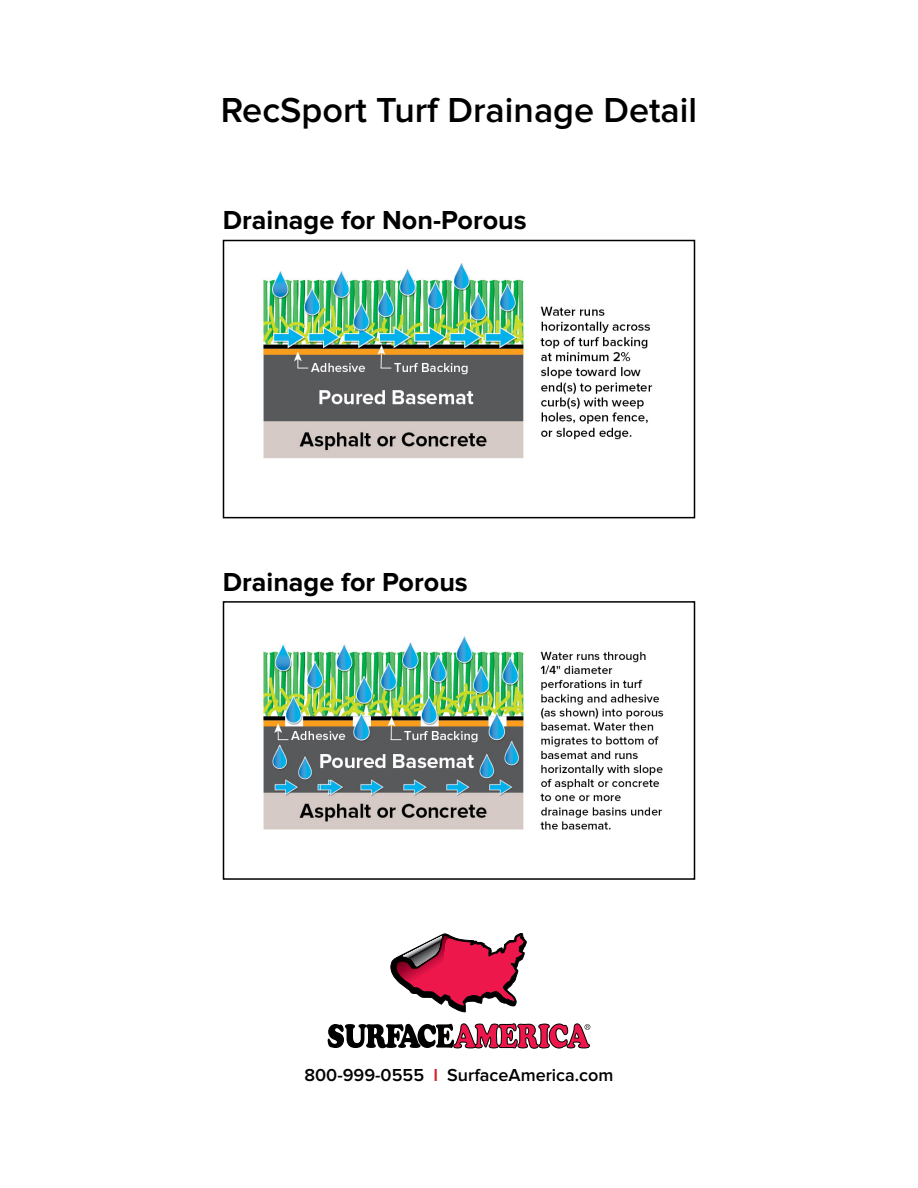
<style>
.page{position:relative;width:918px;height:1188px;background:#fff}
.page>*{position:absolute;margin:0;border:0;box-sizing:border-box;transform-origin:0 0}
.t1{font:600 36px "Proxima Nova";color:#000}
.t2{font:700 27px "Proxima Nova";color:#000}
.t3{font:600 18px "Proxima Nova";color:#000}
.s1{color:#d2232a}
</style>
<div class="page">
<img style="left:263px;top:263px;width:390px;height:196px">
<div style="left:223px;top:240px;width:472px;height:278px;border:2px solid #000"></div>
<img style="left:263px;top:636px;width:401px;height:194px">
<div style="left:223px;top:601px;width:472px;height:279px;border:2px solid #000"></div>
<svg style="left:328px;top:933px;width:262px;height:115px"></svg>
<h1 class="t1" style="left:221px;top:89px;width:478px">RecSport Turf Drainage Detail</h1>
<p class="t2" style="left:223px;top:205px;width:306px">Drainage for Non-Porous</p>
<p class="t2" style="left:223px;top:566px;width:247px">Drainage for Porous</p>
<p class="t3" style="left:305px;top:1064px;width:310px">800-999-0555 <span class="s1">I</span> SurfaceAmerica.com</p>
</div>
